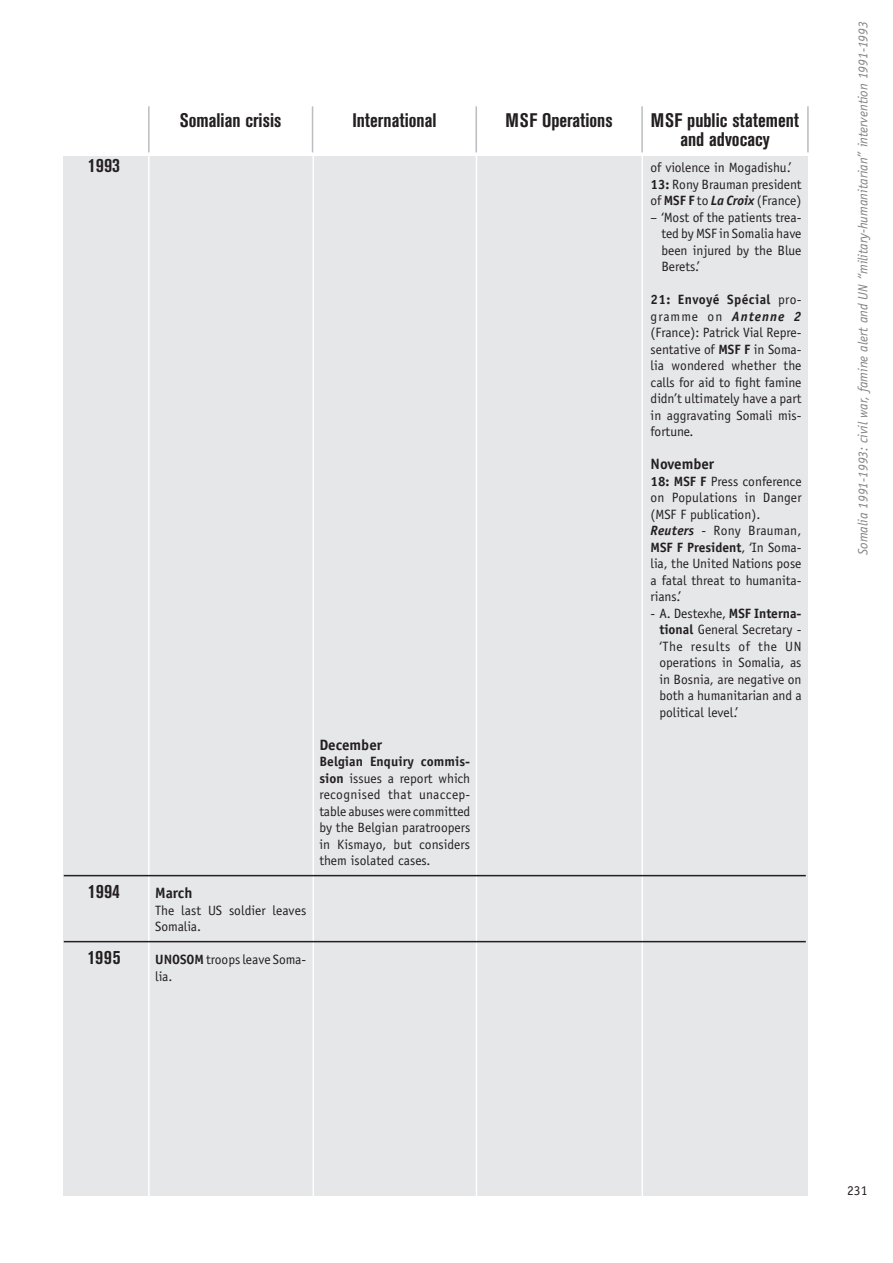
<style>
.page{position:relative;width:893px;height:1263px;background:#fff}
.page>*{position:absolute;margin:0;border:0;box-sizing:border-box;transform-origin:0 0}
.t1{font:700 condensed 19.5px/19.5px "Akzidenz Grotesk BE";color:#231f20;text-align:center}
.t2{font:700 15px "Officina Sans";color:#231f20}
.t3{font:13.5px/16.5px "Officina Sans";color:#231f20}
.t4{font:italic 13.5px "Officina Sans";color:#808285}
.s1{font-weight:700}
.s2{font-weight:700;font-style:italic}
</style>
<div class="page">
<div style="left:64px;top:156px;width:744px;height:1039px;background:#e6e7e9"></div>
<hr style="left:148px;top:106px;width:2px;height:46px;background:#bcbdc0">
<hr style="left:312px;top:106px;width:1px;height:46px;background:#bcbdc0">
<hr style="left:475px;top:106px;width:2px;height:46px;background:#bcbdc0">
<hr style="left:641px;top:106px;width:2px;height:46px;background:#bcbdc0">
<hr style="left:807px;top:106px;width:2px;height:46px;background:#bcbdc0">
<hr style="left:148px;top:153px;width:2px;height:1059px;background:#fff">
<hr style="left:313px;top:153px;width:1px;height:1059px;background:#fff">
<hr style="left:476px;top:153px;width:1px;height:1059px;background:#fff">
<hr style="left:642px;top:153px;width:1px;height:1059px;background:#fff">
<hr style="left:64px;top:875px;width:742px;height:1px;background:#231f20">
<hr style="left:64px;top:941px;width:742px;height:1px;background:#231f20">
<h1 class="t1" style="left:88px;top:156px;width:33px">1993</h1>
<h1 class="t1" style="left:88px;top:882px;width:33px">1994</h1>
<h1 class="t1" style="left:88px;top:948px;width:34px">1995</h1>
<h1 class="t1" style="left:180px;top:111px;width:103px">Somalian crisis</h1>
<h1 class="t1" style="left:352px;top:111px;width:86px">International</h1>
<h1 class="t1" style="left:506px;top:111px;width:109px">msf Operations</h1>
<h1 class="t1" style="left:651px;top:111px;width:150px">MSF public statement and advocacy</h1>
<p class="t2" style="left:155px;top:884px;width:39px">March</p>
<p class="t3" style="left:155px;top:902px;width:153px">The last US soldier leaves<br>Somalia.</p>
<p class="t3" style="left:155px;top:951px;width:152px"><span class="s1">UNOSOM</span> troops leave Soma&shy;lia.</p>
<p class="t2" style="left:319px;top:735px;width:64px">December</p>
<p class="t3" style="left:319px;top:754px;width:153px;text-align:justify"><span class="s1">Belgian Enquiry commis&shy;sion</span> issues a report which recognised that unaccep&shy;table abuses were committed by the Belgian paratroopers in Kismayo, but considers them isolated cases.</p>
<p class="t3" style="left:651px;top:159px;width:152px">of violence in Mogadishu.’<br><span class="s1">13:</span> Rony Brauman president of <span class="s1">MSF F</span> to <span class="s2">La Croix</span> (France)</p>
<p class="t3" style="left:661px;top:209px;width:142px;text-align:justify;text-indent:-11px">– ‘Most of the patients trea&shy;ted by MSF in Somalia have been injured by the Blue Berets.’</p>
<p class="t3" style="left:651px;top:291px;width:152px;text-align:justify"><span class="s1">21: Envoyé Spécial</span> pro&shy;gramme on <span class="s2">Antenne 2 </span>(France): Patrick Vial Repre&shy;sentative of <span class="s1">MSF F</span> in Soma&shy;lia wondered whether the calls for aid to fight famine didn’t ultimately have a part in aggravating Somali mis&shy;fortune.</p>
<p class="t2" style="left:651px;top:455px;width:65px">November</p>
<p class="t3" style="left:651px;top:473px;width:152px"><span class="s1">18: MSF F</span> Press conference on Populations in Danger (MSF F publication).<br><span class="s2">Reuters</span> - Rony Brauman,<br><span class="s1">MSF F President</span>, ‘In Soma&shy;lia, the United Nations pose a fatal threat to humanita&shy;rians.’</p>
<p class="t3" style="left:659px;top:605px;width:144px;text-align:justify;text-indent:-9px">- A. Destexhe, <span class="s1">MSF Interna&shy;tional</span> General Secretary - ‘The results of the UN operations in Somalia, as in Bosnia, are negative on both a humanitarian and a political level.’</p>
<p class="t4" style="left:855px;top:555px;width:535px;rotate:-90deg">Somalia 1991-1993: civil war, famine alert and UN “military-humanitarian” intervention 1991-1993</p>
<p class="t3" style="left:847px;top:1183px;width:22px">231</p>
</div>
